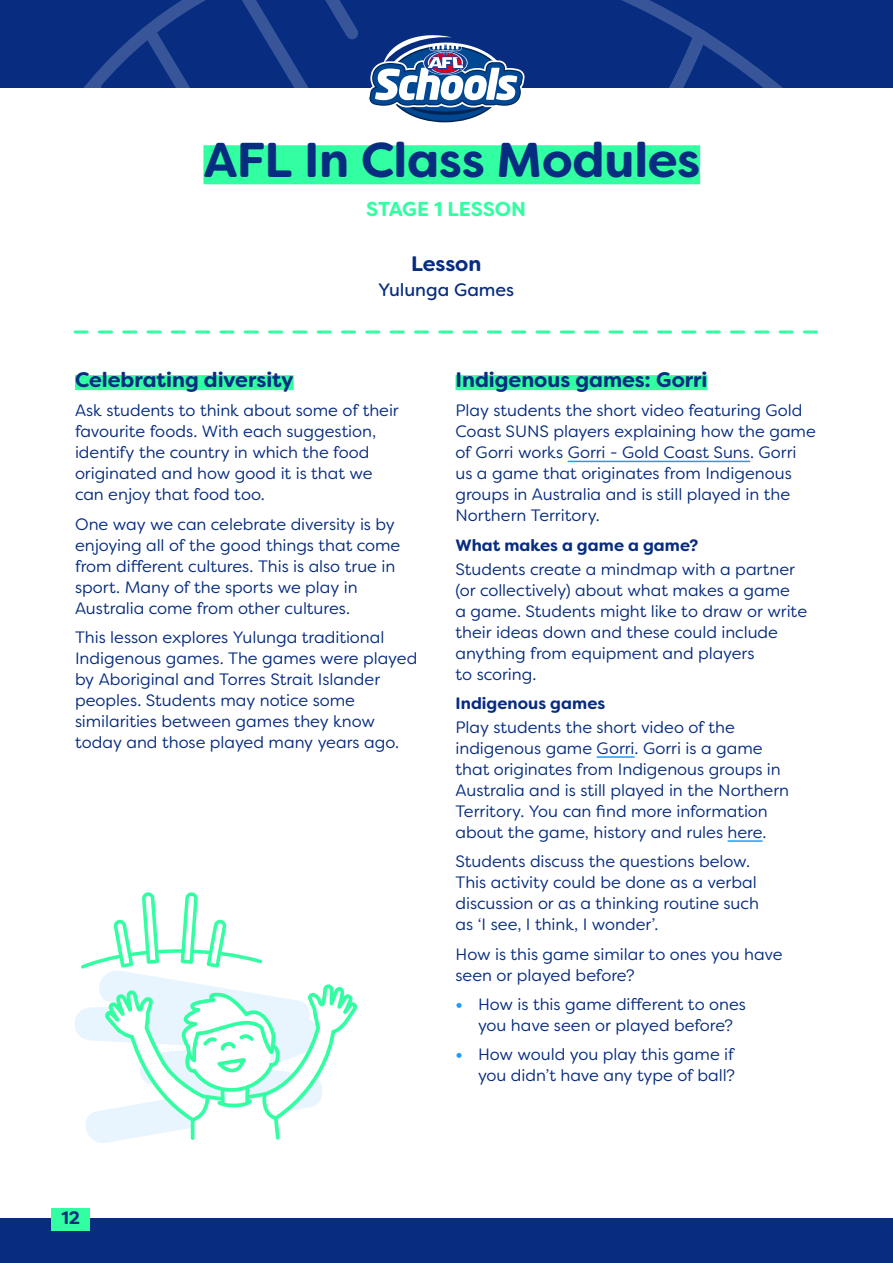
<style>
.page{position:relative;width:893px;height:1263px;background:#fff}
.page>*{position:absolute;margin:0;border:0;box-sizing:border-box;transform-origin:0 0}
.t1{font:700 48.9px "Filson Soft";letter-spacing:-.005em;color:#072c80}
.t2{font:700 21px "Filson Soft";color:#072c80}
.t3{font:700 20.1px "Filson Soft";letter-spacing:-.005em;color:#32ffa2}
.t4{font:18px "Filson Soft";letter-spacing:-.005em;color:#072c80}
.t5{font:700 18px "Filson Soft";color:#072c80}
.t6{font:16.5px/21px "Filson Soft";color:#072c80}
.t7{font:700 16.5px "Filson Soft";letter-spacing:.005em;color:#072c80}
.s1{font-weight:700;font-size:18px;color:#1d9bff}
</style>
<div class="page">
<div style="left:0;top:1218px;width:893px;height:45px;background:#072c80"></div>
<svg style="left:0;top:0;width:893px;height:88px;background:#0b3082"></svg>
<svg style="left:368px;top:35px;width:157px;height:88px"></svg>
<div style="left:52px;top:1208px;width:38px;height:22px;background:#32ffa2"></div>
<svg style="left:75px;top:971px;width:104px;height:172px"></svg>
<div style="left:203px;top:145px;width:497px;height:39px;background:#32ffa2"></div>
<svg style="left:75px;top:330px;width:741px;height:3px"></svg>
<div style="left:75px;top:375px;width:219px;height:15px;background:#32ffa2"></div>
<div style="left:455px;top:375px;width:252px;height:15px;background:#32ffa2"></div>
<hr style="left:568px;top:461px;width:182px;height:1px;background:#1d9bff">
<hr style="left:597px;top:756px;width:38px;height:2px;background:#1d9bff">
<hr style="left:728px;top:840px;width:35px;height:2px;background:#1d9bff">
<svg style="left:81px;top:892px;width:182px;height:79px"></svg>
<svg style="left:106px;top:981px;width:250px;height:162px"></svg>
<h1 class="t1" style="left:203px;top:128px;width:498px">AFL In Class Modules</h1>
<p class="t3" style="left:366px;top:196px;width:161px">STAGE 1 LESSON</p>
<p class="t2" style="left:411px;top:250px;width:72px">Lesson</p>
<p class="t4" style="left:378px;top:278px;width:137px">Yulunga Games</p>
<p class="t2" style="left:75px;top:366px;width:220px">Celebrating diversity</p>
<p class="t6" style="left:75px;top:400px;width:325px">Ask students to think about some of their favourite foods. With each suggestion, identify the country in which the food originated and how good it is that we can enjoy that food too.</p>
<p class="t6" style="left:75px;top:513px;width:327px">One way we can celebrate diversity is by enjoying all of the good things that come from different cultures. This is also true in sport. Many of the sports we play in Australia come from other cultures.</p>
<p class="t6" style="left:75px;top:627px;width:344px">This lesson explores Yulunga traditional Indigenous games. The games were played by Aboriginal and Torres Strait Islander peoples. Students may notice some similarities between games they know today and those played many years ago.</p>
<p class="t2" style="left:455px;top:366px;width:253px">Indigenous games: Gorri</p>
<p class="t6" style="left:455px;top:400px;width:362px">Play students the short video featuring Gold Coast SUNS players explaining how the game of Gorri works Gorri - Gold Coast Suns. Gorri us a game that originates from Indigenous groups in Australia and is still played in the Northern Territory.</p>
<p class="t7" style="left:455px;top:534px;width:244px">What makes a game a game?</p>
<p class="t6" style="left:455px;top:558px;width:353px">Students create a mindmap with a partner (or collectively) about what makes a game<br>a game. Students might like to draw or write their ideas down and these could include anything from equipment and players<br>to scoring.</p>
<p class="t7" style="left:455px;top:693px;width:151px">Indigenous games</p>
<p class="t6" style="left:455px;top:717px;width:335px">Play students the short video of the indigenous game Gorri. Gorri is a game that originates from Indigenous groups in Australia and is still played in the Northern Territory. You can find more information about the game, history and rules here.</p>
<p class="t6" style="left:455px;top:851px;width:305px">Students discuss the questions below.<br>This activity could be done as a verbal discussion or as a thinking routine such as ‘I see, I think, I wonder’.</p>
<p class="t6" style="left:455px;top:943px;width:329px">How is this game similar to ones you have seen or played before?</p>
<p class="t6" style="left:455px;top:993px;width:292px;text-align:center"><span class="s1">•</span> How is this game different to ones you have seen or played before?</p>
<p class="t6" style="left:455px;top:1044px;width:281px;text-align:right"><span class="s1">•</span> How would you play this game if you didn’t have any type of ball?</p>
<p class="t5" style="left:61px;top:1206px;width:20px">12</p>
</div>
